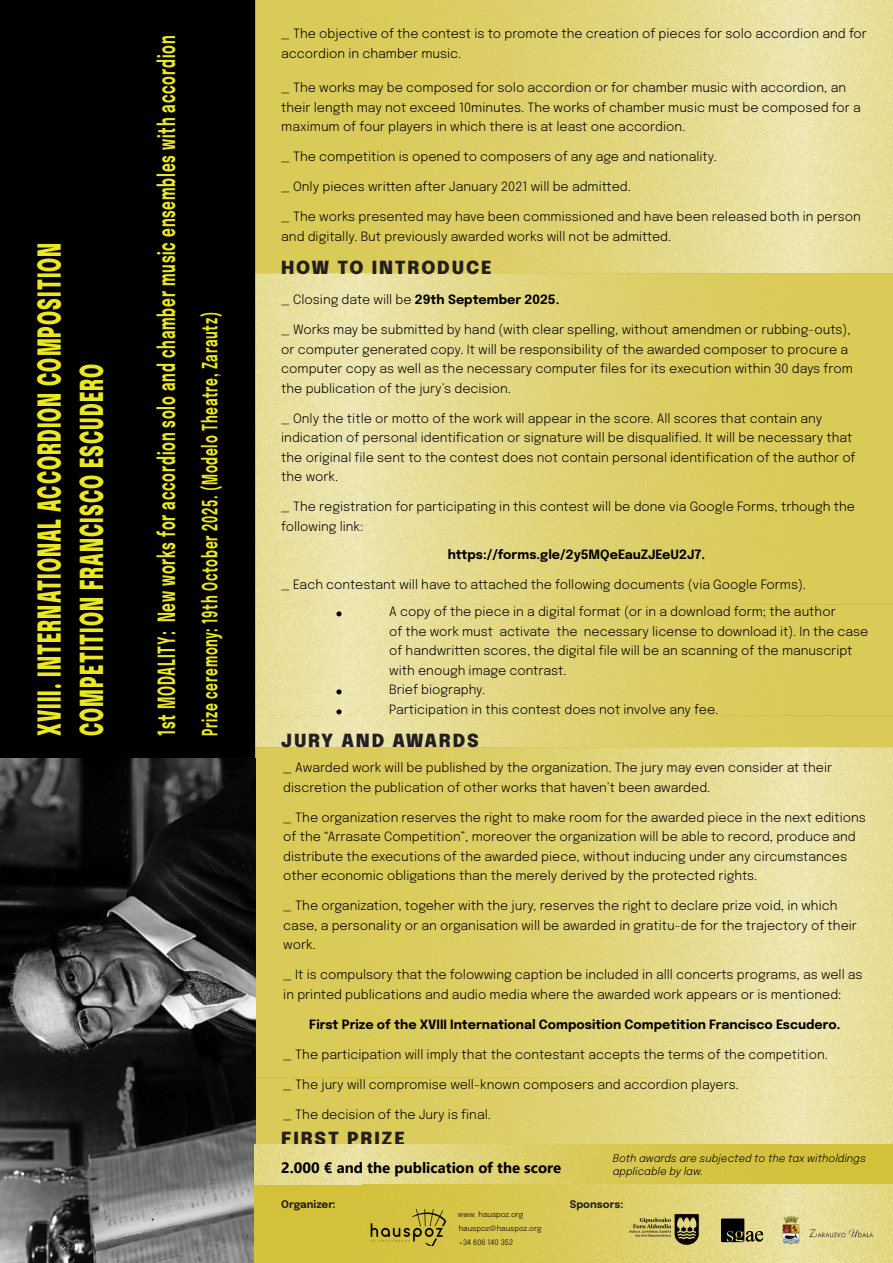
<style>
.page{position:relative;width:893px;height:1263px;background:#fff}
.page>*{position:absolute;margin:0;border:0;box-sizing:border-box;transform-origin:0 0}
.t1{font:900 31.5px "Epilogue";letter-spacing:.06em;color:#ebe823;scale:.57 1}
.t2{font:900 25.5px "Epilogue";color:#000}
.t3{font:700 23.7px "Epilogue";letter-spacing:.06em;color:#ebe823;scale:.57 1}
.t4{font:700 21px "Epilogue";letter-spacing:.06em;color:#ebe823;scale:.57 1}
.t5{font:900 18px "Epilogue";letter-spacing:.1em;color:#231f20}
.t6{font:700 15px "Segoe UI";color:#000}
.t7{font:300 12.75px/19.5px "Epilogue";color:#000}
.t8{font:700 12.75px "Epilogue";color:#000}
.t9{font:italic 300 10.5px "Epilogue";color:#000}
.t10{font:700 10.5px "Epilogue";color:#231f20}
.t11{font:300 7.5px "Epilogue";color:#000001}
.s1{font-weight:700}
</style>
<div class="page">
<img style="left:255px;top:604px;width:638px;height:143px">
<img style="left:807px;top:0;width:86px;height:97px">
<img style="left:255px;top:0;width:552px;height:97px">
<img style="left:807px;top:97px;width:86px;height:177px">
<img style="left:255px;top:97px;width:552px;height:177px">
<img style="left:807px;top:747px;width:86px;height:107px">
<img style="left:255px;top:747px;width:552px;height:107px">
<img style="left:807px;top:854px;width:86px;height:224px">
<img style="left:255px;top:854px;width:552px;height:224px">
<img style="left:362px;top:274px;width:531px;height:107px">
<img style="left:255px;top:274px;width:107px;height:107px">
<img style="left:362px;top:381px;width:531px;height:223px">
<img style="left:255px;top:381px;width:107px;height:223px">
<img style="left:255px;top:1078px;width:638px;height:66px">
<div style="left:0;top:0;width:255px;height:758px;background:#000001"></div>
<img style="left:0;top:758px;width:255px;height:505px">
<img style="left:362px;top:1144px;width:531px;height:40px">
<img style="left:255px;top:1184px;width:531px;height:33px">
<img style="left:255px;top:1217px;width:531px;height:30px">
<img style="left:255px;top:1247px;width:531px;height:16px">
<img style="left:255px;top:1144px;width:107px;height:40px">
<img style="left:786px;top:1184px;width:107px;height:33px">
<img style="left:786px;top:1217px;width:107px;height:30px">
<img style="left:786px;top:1247px;width:107px;height:16px">
<img style="left:783px;top:1214px;width:89px;height:30px">
<img style="left:370px;top:1209px;width:77px;height:37px">
<img style="left:630px;top:1213px;width:70px;height:33px">
<img style="left:721px;top:1219px;width:43px;height:23px">
<p class="t1" style="left:25px;top:736px;width:867px;rotate:-90deg">XVIII. INTERNATIONAL ACCORDION COMPOSITION</p>
<p class="t1" style="left:67px;top:736px;width:655px;rotate:-90deg">COMPETITION FRANCISCO ESCUDERO</p>
<p class="t3" style="left:149px;top:736px;width:1230px;rotate:-90deg">1st MODALITY: New works for accordion solo and chamber music ensembles with accordion</p>
<p class="t4" style="left:194px;top:736px;width:746px;rotate:-90deg">Prize ceremony: 19th October 2025. (Modelo Theatre, Zarautz)</p>
<p class="t7" style="left:281px;top:23px;width:587px">_ The objective of the contest is to promote the creation of pieces for solo accordion and for accordion in chamber music.</p>
<p class="t7" style="left:281px;top:77px;width:581px">_ The works may be composed for solo accordion or for chamber music with accordion, an their length may not exceed 10minutes. The works of chamber music must be composed for a maximum of four players in which there is at least one accordion.</p>
<p class="t7" style="left:281px;top:146px;width:437px">_ The competition is opened to composers of any age and nationality.</p>
<p class="t7" style="left:281px;top:176px;width:351px">_ Only pieces written after January 2021 will be admitted.</p>
<p class="t7" style="left:281px;top:206px;width:581px">_ The works presented may have been commissioned and have been released both in person and digitally. But previously awarded works will not be admitted.</p>
<p class="t5" style="left:281px;top:253px;width:212px">HOW TO INTRODUCE</p>
<p class="t7" style="left:281px;top:289px;width:280px">_ Closing date will be <span class="s1">29th September 2025.</span></p>
<p class="t7" style="left:281px;top:319px;width:573px">_ Works may be submitted by hand (with clear spelling, without amendmen or rubbing-outs), or computer generated copy. It will be responsibility of the awarded composer to procure a computer copy as well as the necessary computer files for its execution within 30 days from the publication of the jury’s decision.</p>
<p class="t7" style="left:281px;top:408px;width:576px">_ Only the title or motto of the work will appear in the score. All scores that contain any indication of personal identification or signature will be disqualified. It will be necessary that the original file sent to the contest does not contain personal identification of the author of the work.</p>
<p class="t7" style="left:281px;top:496px;width:575px">_ The registration for participating in this contest will be done via Google Forms, trhough the following link:</p>
<p class="t8" style="left:448px;top:545px;width:259px">https://forms.gle/2y5MQeEauZJEeU2J7.</p>
<p class="t7" style="left:281px;top:574px;width:526px">_ Each contestant will have to attached the following documents (via Google Forms).</p>
<p class="t2" style="left:335px;top:587px;width:10px">.</p>
<p class="t7" style="left:389px;top:601px;width:481px">A copy of the piece in a digital format (or in a download form; the author<br>of the work must activate the necessary license to download it). In the case of handwritten scores, the digital file will be an scanning of the manuscript with enough image contrast.</p>
<p class="t2" style="left:335px;top:665px;width:10px">.</p>
<p class="t7" style="left:389px;top:679px;width:98px">Brief biography.</p>
<p class="t2" style="left:335px;top:685px;width:10px">.</p>
<p class="t7" style="left:389px;top:699px;width:331px">Participation in this contest does not involve any fee.</p>
<p class="t5" style="left:281px;top:727px;width:199px">JURY AND AWARDS</p>
<p class="t7" style="left:283px;top:757px;width:550px">_ Awarded work will be published by the organization. The jury may even consider at their discretion the publication of other works that haven’t been awarded.</p>
<p class="t7" style="left:283px;top:807px;width:584px">_ The organization reserves the right to make room for the awarded piece in the next editions of the “Arrasate Competition”, moreover the organization will be able to record, produce and distribute the executions of the awarded piece, without inducing under any circumstances other economic obligations than the merely derived by the protected rights.</p>
<p class="t7" style="left:283px;top:895px;width:575px">_ The organization, togeher with the jury, reserves the right to declare prize void, in which case, a personality or an organisation will be awarded in gratitu-de for the trajectory of their work.</p>
<p class="t7" style="left:283px;top:964px;width:581px">_ It is compulsory that the folowwing caption be included in alll concerts programs, as well as in printed publications and audio media where the awarded work appears or is mentioned:</p>
<p class="t8" style="left:309px;top:1015px;width:533px">First Prize of the XVIII International Composition Competition Francisco Escudero.</p>
<p class="t7" style="left:283px;top:1044px;width:546px">_ The participation will imply that the contestant accepts the terms of the competition.</p>
<p class="t7" style="left:283px;top:1074px;width:457px">_ The jury will compromise well-known composers and accordion players.</p>
<p class="t7" style="left:283px;top:1104px;width:209px">_ The decision of the Jury is final.</p>
<p class="t5" style="left:281px;top:1124px;width:125px">FIRST PRIZE</p>
<p class="t6" style="left:281px;top:1153px;width:282px">2.000 € and the publication of the score</p>
<p class="t9" style="left:613px;top:1151px;width:255px">Both awards are subjected to the tax witholdings</p>
<p class="t9" style="left:613px;top:1164px;width:92px">applicable by law.</p>
<p class="t10" style="left:281px;top:1196px;width:56px">Organizer:</p>
<p class="t10" style="left:570px;top:1196px;width:55px">Sponsors:</p>
<p class="t11" style="left:458px;top:1209px;width:67px">www. hauspoz.org</p>
<p class="t11" style="left:459px;top:1223px;width:84px">hauspoz@hauspoz.org</p>
<p class="t11" style="left:459px;top:1237px;width:56px">+34 606 140 352</p>
</div>
